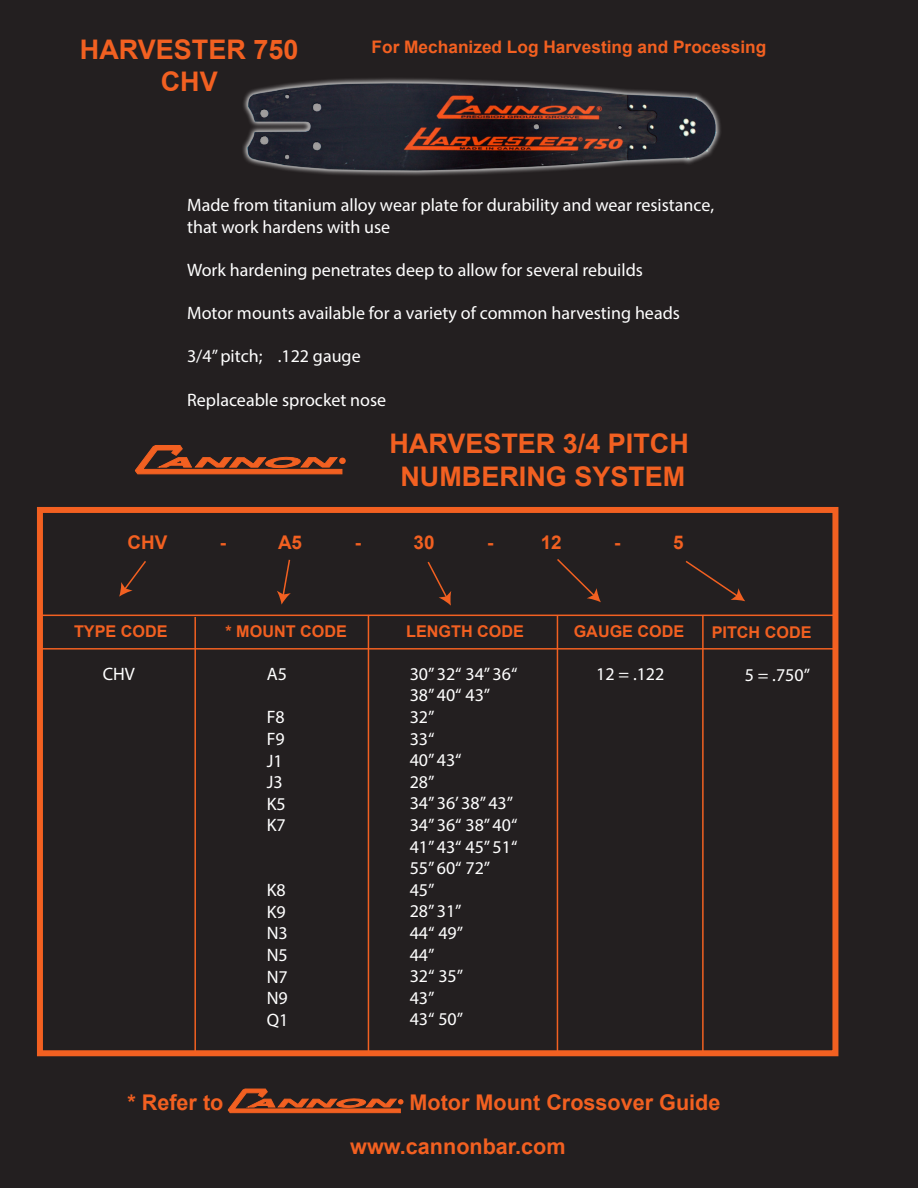
<style>
.page{position:relative;width:918px;height:1188px;background:#231f20}
.page>*{position:absolute;margin:0;border:0;box-sizing:border-box;transform-origin:0 0}
.t1{font:700 27px/32.4px "Arial";color:#f26021;text-align:center}
.t2{font:700 21.6px/44px "Arial";color:#f26021}
.t3{font:700 18.9px "Arial";color:#f26021}
.t4{font:18px/21.6px "Myriad Pro";color:#fff}
.t5{font:700 17.25px "Arial";color:#f26021}
.t6{font:700 16.2px "Arial";color:#f26021}
</style>
<div class="page">
<svg style="left:119px;top:561px;width:27px;height:36px"></svg>
<svg style="left:277px;top:559px;width:14px;height:46px"></svg>
<svg style="left:427px;top:561px;width:24px;height:45px"></svg>
<svg style="left:557px;top:559px;width:44px;height:43px"></svg>
<hr style="left:194px;top:617px;width:2px;height:436px;background:#f26021">
<hr style="left:368px;top:615px;width:1px;height:438px;background:#f26021">
<hr style="left:557px;top:616px;width:1px;height:436px;background:#f26021">
<hr style="left:702px;top:616px;width:2px;height:436px;background:#f26021">
<hr style="left:40px;top:648px;width:796px;height:2px;background:#f26021">
<div style="left:37px;top:507px;width:801px;height:549px;border:6px solid #f26021"></div>
<hr style="left:40px;top:615px;width:794px;height:1px;background:#f26021">
<svg style="left:135px;top:445px;width:210px;height:29px"></svg>
<svg style="left:227px;top:1089px;width:177px;height:24px"></svg>
<svg style="left:685px;top:560px;width:60px;height:41px"></svg>
<img style="left:243px;top:78px;width:478px;height:98px">
<h1 class="t1" style="left:80px;top:34px;width:220px">HARVESTER 750<br>CHV</h1>
<p class="t5" style="left:372px;top:35px;width:396px">For Mechanized Log Harvesting and Processing</p>
<p class="t4" style="left:187px;top:194px;width:529px">Made from titanium alloy wear plate for durability and wear resistance, that work hardens with use</p>
<p class="t4" style="left:187px;top:259px;width:457px">Work hardening penetrates deep to allow for several rebuilds</p>
<p class="t4" style="left:187px;top:302px;width:494px">Motor mounts available for a variety of common harvesting heads</p>
<p class="t4" style="left:187px;top:345px;width:175px">3/4” pitch; .122 gauge</p>
<p class="t4" style="left:187px;top:389px;width:201px">Replaceable sprocket nose</p>
<h1 class="t1" style="left:389px;top:428px;width:301px">HARVESTER 3/4 PITCH<br>NUMBERING SYSTEM</h1>
<p class="t3" style="left:127px;top:529px;width:41px">CHV</p>
<p class="t3" style="left:220px;top:529px;width:8px">-</p>
<p class="t3" style="left:278px;top:529px;width:26px">A5</p>
<p class="t3" style="left:355px;top:529px;width:8px">-</p>
<p class="t3" style="left:414px;top:529px;width:23px">30</p>
<p class="t3" style="left:487px;top:529px;width:8px">-</p>
<p class="t3" style="left:541px;top:529px;width:23px">12</p>
<p class="t3" style="left:614px;top:529px;width:8px">-</p>
<p class="t3" style="left:673px;top:529px;width:12px">5</p>
<p class="t6" style="left:74px;top:620px;width:95px">TYPE CODE</p>
<p class="t6" style="left:225px;top:620px;width:123px">* MOUNT CODE</p>
<p class="t6" style="left:406px;top:619px;width:119px">LENGTH CODE</p>
<p class="t6" style="left:574px;top:620px;width:112px">GAUGE CODE</p>
<p class="t6" style="left:712px;top:621px;width:101px">PITCH CODE</p>
<p class="t4" style="left:103px;top:663px;width:34px">CHV</p>
<p class="t4" style="left:267px;top:663px;width:22px">A5</p>
<p class="t4" style="left:267px;top:706px;width:20px">F8<br>F9<br>J1<br>J3<br>K5<br>K7</p>
<p class="t4" style="left:267px;top:879px;width:23px">K8<br>K9<br>N3<br>N5<br>N7<br>N9<br>Q1</p>
<p class="t4" style="left:410px;top:663px;width:109px">30” 32“ 34” 36“<br>38” 40“ 43”<br>32”<br>33“<br>40” 43“<br>28”<br>34” 36’ 38” 43”<br>34” 36“ 38” 40“<br>41” 43“ 45” 51“<br>55” 60“ 72”<br>45”<br>28” 31”<br>44“ 49”<br>44”<br>32“ 35”<br>43”<br>43“ 50”</p>
<p class="t4" style="left:596px;top:663px;width:70px">12 = .122</p>
<p class="t4" style="left:745px;top:664px;width:67px">5 = .750”</p>
<p class="t2" style="left:127px;top:1080px;width:98px">* Refer to</p>
<p class="t2" style="left:350px;top:1080px;width:372px;text-indent:59px">Motor Mount Crossover Guide www.cannonbar.com</p>
</div>
